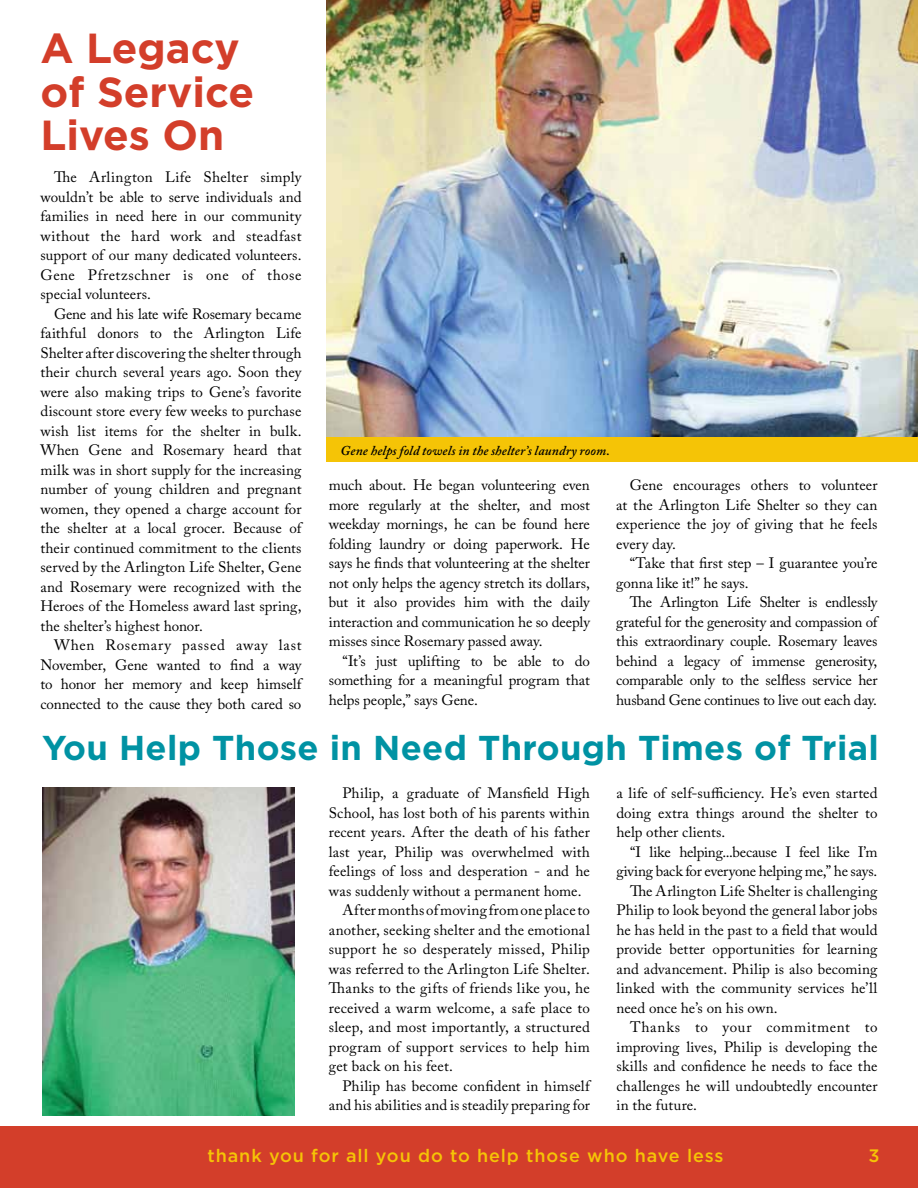
<style>
.page{position:relative;width:918px;height:1188px;background:#fff}
.page>*{position:absolute;margin:0;border:0;box-sizing:border-box;transform-origin:0 0}
.t1{font:700 42px/43.5px "Gotham HTF";color:#d33e2a}
.t2{font:700 34.5px "Gotham HTF";letter-spacing:.01em;color:#0092a3}
.t3{font:500 18px "Gotham HTF";letter-spacing:.05em;color:#f5c406}
.t4{font:15px/19.5px "Adobe Caslon Pro";letter-spacing:.005em;color:#000;text-align:justify}
.t5{font:15px "Adobe Caslon Pro";letter-spacing:-.015em;color:#000}
.t6{font:15px "Adobe Caslon Pro";letter-spacing:.045em;color:#000}
.t7{font:italic 600 13.5px "Adobe Caslon Pro";letter-spacing:.01em;color:#000}
</style>
<div class="page">
<div style="left:0;top:1127px;width:918px;height:61px;background:#d33e2a"></div>
<img style="left:42px;top:787px;width:253px;height:329px">
<img style="left:327px;top:0;width:591px;height:437px">
<div style="left:327px;top:437px;width:591px;height:25px;background:#f5c406"></div>
<h1 class="t1" style="left:40px;top:26px;width:215px">A Legacy of Service<br>Lives On</h1>
<p class="t4" style="left:40px;top:167px;width:263px;text-indent:14px">The Arlington Life Shelter simply wouldn’t be able to serve individuals and families in need here in our community without the hard work and steadfast support of our many dedicated volunteers.<br>Gene Pfretzschner is one of those special volunteers.</p>
<p class="t4" style="left:41px;top:304px;width:263px;text-indent:14px">Gene and his late wife Rosemary became faithful donors to the Arlington Life Shelter after discovering the shelter through their church several years ago. Soon they were also making trips to Gene’s favorite discount store every few weeks to purchase wish list items for the shelter in bulk.<br>When Gene and Rosemary heard that milk was in short supply for the increasing number of young children and pregnant women, they opened a charge account for the shelter at a local grocer. Because of their continued commitment to the clients served by the Arlington Life Shelter, Gene and Rosemary were recognized with the Heroes of the Homeless award last spring, the shelter’s highest honor.</p>
<p class="t4" style="left:41px;top:635px;width:263px;text-indent:14px">When Rosemary passed away last November, Gene wanted to find a way to honor her memory and keep himself connected to the cause they both cared so</p>
<p class="t7" style="left:340px;top:442px;width:271px">Gene helps fold towels in the shelter’s laundry room.</p>
<p class="t4" style="left:616px;top:475px;width:263px;text-indent:14px">Gene encourages others to volunteer at the Arlington Life Shelter so they can experience the joy of giving that he feels every day.</p>
<p class="t4" style="left:616px;top:553px;width:263px;text-indent:14px">“Take that first step – I guarantee you’re gonna like it!” he says.</p>
<p class="t4" style="left:616px;top:592px;width:263px;text-indent:14px">The Arlington Life Shelter is endlessly grateful for the generosity and compassion of this extraordinary couple. Rosemary leaves behind a legacy of immense generosity, comparable only to the selfless service her husband Gene continues to live out each day.</p>
<h2 class="t2" style="left:42px;top:728px;width:839px">You Help Those in Need Through Times of Trial</h2>
<p class="t4" style="left:342px;top:784px;width:249px">Philip, a graduate of Mansfield High</p>
<p class="t4" style="left:329px;top:803px;width:263px">School, has lost both of his parents within</p>
<p class="t4" style="left:329px;top:823px;width:262px">recent years. After the death of his father</p>
<p class="t4" style="left:329px;top:842px;width:263px">last year, Philip was overwhelmed with</p>
<p class="t4" style="left:329px;top:862px;width:262px">feelings of loss and desperation - and he</p>
<p class="t4" style="left:329px;top:881px;width:254px">was suddenly without a permanent home.</p>
<p class="t4" style="left:342px;top:901px;width:249px">After months of moving from one place to</p>
<p class="t4" style="left:329px;top:920px;width:262px">another, seeking shelter and the emotional</p>
<p class="t4" style="left:329px;top:940px;width:262px">support he so desperately missed, Philip</p>
<p class="t4" style="left:329px;top:959px;width:263px">was referred to the Arlington Life Shelter.</p>
<p class="t4" style="left:329px;top:979px;width:262px">Thanks to the gifts of friends like you, he</p>
<p class="t4" style="left:329px;top:998px;width:262px">received a warm welcome, a safe place to</p>
<p class="t4" style="left:329px;top:1018px;width:263px">sleep, and most importantly, a structured</p>
<p class="t4" style="left:329px;top:1037px;width:262px">program of support services to help him</p>
<p class="t4" style="left:329px;top:1057px;width:126px">get back on his feet.</p>
<p class="t4" style="left:342px;top:1076px;width:249px">Philip has become confident in himself</p>
<p class="t4" style="left:329px;top:1096px;width:263px">and his abilities and is steadily preparing for</p>
<p class="t4" style="left:329px;top:475px;width:263px">much about. He began volunteering even more regularly at the shelter, and most weekday mornings, he can be found here folding laundry or doing paperwork. He says he finds that volunteering at the shelter not only helps the agency stretch its dollars, but it also provides him with the daily interaction and communication he so deeply misses since Rosemary passed away.</p>
<p class="t4" style="left:329px;top:651px;width:263px;text-indent:14px">“It’s just uplifting to be able to do something for a meaningful program that helps people,” says Gene.</p>
<p class="t4" style="left:616px;top:784px;width:263px">a life of self-sufficiency. He’s even started doing extra things around the shelter to help other clients.</p>
<p class="t4" style="left:630px;top:842px;width:249px">“I like helping...because I feel like I’m</p>
<p class="t5" style="left:616px;top:863px;width:262px">giving back for everyone helping me,” he says.</p>
<p class="t4" style="left:630px;top:881px;width:249px">The Arlington Life Shelter is challenging</p>
<p class="t4" style="left:616px;top:901px;width:263px">Philip to look beyond the general labor jobs</p>
<p class="t4" style="left:616px;top:920px;width:263px">he has held in the past to a field that would</p>
<p class="t4" style="left:616px;top:940px;width:262px">provide better opportunities for learning</p>
<p class="t4" style="left:616px;top:959px;width:262px">and advancement. Philip is also becoming</p>
<p class="t4" style="left:616px;top:979px;width:262px">linked with the community services he’ll</p>
<p class="t4" style="left:616px;top:998px;width:163px">need once he’s on his own.</p>
<p class="t6" style="left:630px;top:1019px;width:249px">Thanks to your commitment to</p>
<p class="t4" style="left:616px;top:1037px;width:262px">improving lives, Philip is developing the</p>
<p class="t4" style="left:616px;top:1057px;width:262px">skills and confidence he needs to face the</p>
<p class="t4" style="left:616px;top:1076px;width:263px">challenges he will undoubtedly encounter</p>
<p class="t4" style="left:616px;top:1096px;width:82px">in the future.</p>
<p class="t3" style="left:207px;top:1146px;width:518px">thank you for all you do to help those who have less</p>
<p class="t3" style="left:869px;top:1146px;width:13px">3</p>
</div>
